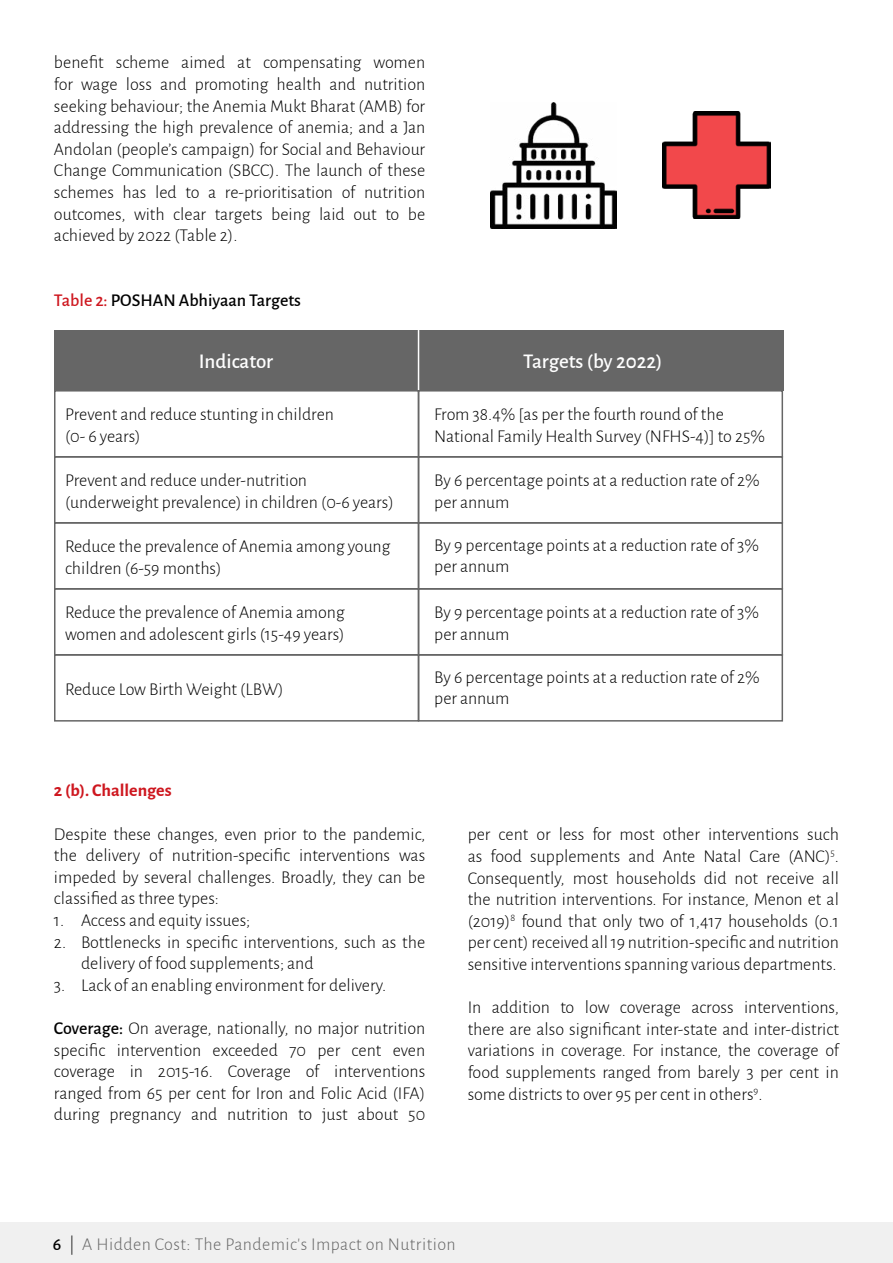
<style>
.page{position:relative;width:893px;height:1263px;background:#fff}
.page>*{position:absolute;margin:0;border:0;box-sizing:border-box;transform-origin:0 0}
.t1{font:500 21px "Alegreya Sans";color:#fff}
.t2{font:300 18px/21.6px "Alegreya Sans";color:#000}
.t3{font:300 18px "Alegreya Sans";letter-spacing:.025em;color:#666}
.t4{font:500 18px "Alegreya Sans";color:#000}
.t5{font:700 18px "Alegreya Sans";color:#ce171f}
.s1{color:#ce171f}
.s2{font-weight:500}
.s3{font-weight:500;color:#000}
.s4{color:#000}
</style>
<div class="page">
<div style="left:0;top:1222px;width:893px;height:41px;background:#f0f0f0"></div>
<div style="left:54px;top:330px;width:729px;height:60px;background:#666"></div>
<hr style="left:418px;top:330px;width:1px;height:60px;background:#fff">
<div style="left:54px;top:390px;width:365px;height:68px;border:2px solid #666"></div>
<div style="left:418px;top:390px;width:365px;height:68px;border:2px solid #666"></div>
<div style="left:54px;top:456px;width:365px;height:68px;border:2px solid #666"></div>
<div style="left:418px;top:456px;width:365px;height:68px;border:2px solid #666"></div>
<div style="left:54px;top:522px;width:365px;height:68px;border:2px solid #666"></div>
<div style="left:418px;top:522px;width:365px;height:68px;border:2px solid #666"></div>
<div style="left:54px;top:588px;width:365px;height:68px;border:2px solid #666"></div>
<div style="left:418px;top:588px;width:365px;height:68px;border:2px solid #666"></div>
<div style="left:54px;top:654px;width:365px;height:68px;border:2px solid #666"></div>
<div style="left:418px;top:654px;width:365px;height:68px;border:2px solid #666"></div>
<img style="left:491px;top:102px;width:126px;height:126px">
<img style="left:662px;top:111px;width:108px;height:108px">
<p class="t2" style="left:54px;top:51px;width:373px;text-align:justify">benefit scheme aimed at compensating women for wage loss and promoting health and nutrition seeking behaviour; the Anemia Mukt Bharat (AMB) for addressing the high prevalence of anemia; and a Jan Andolan (people’s campaign) for Social and Behaviour Change Communication (SBCC). The launch of these schemes has led to a re-prioritisation of nutrition outcomes, with clear targets being laid out to be achieved by 2022 (Table 2).</p>
<p class="t4" style="left:54px;top:287px;width:249px"><span class="s1">Table 2:</span> POSHAN Abhiyaan Targets</p>
<p class="t1" style="left:199px;top:346px;width:76px">Indicator</p>
<p class="t1" style="left:523px;top:346px;width:141px">Targets (by 2022)</p>
<p class="t2" style="left:65px;top:403px;width:271px">Prevent and reduce stunting in children (0- 6 years)</p>
<p class="t2" style="left:434px;top:403px;width:332px">From 38.4% [as per the fourth round of the<br>National Family Health Survey (NFHS-4)] to 25%</p>
<p class="t2" style="left:434px;top:469px;width:327px">By 6 percentage points at a reduction rate of 2% per annum</p>
<p class="t2" style="left:434px;top:533px;width:326px">By 9 percentage points at a reduction rate of 3% per annum</p>
<p class="t2" style="left:434px;top:601px;width:326px">By 9 percentage points at a reduction rate of 3% per annum</p>
<p class="t2" style="left:434px;top:665px;width:327px">By 6 percentage points at a reduction rate of 2% per annum</p>
<p class="t2" style="left:65px;top:469px;width:330px">Prevent and reduce under-nutrition (underweight prevalence) in children (0-6 years)</p>
<p class="t2" style="left:65px;top:535px;width:327px">Reduce the prevalence of Anemia among young children (6-59 months)</p>
<p class="t2" style="left:65px;top:601px;width:281px">Reduce the prevalence of Anemia among women and adolescent girls (15-49 years)</p>
<p class="t2" style="left:65px;top:678px;width:220px">Reduce Low Birth Weight (LBW)</p>
<p class="t5" style="left:54px;top:777px;width:119px">2 (b). Challenges</p>
<p class="t2" style="left:54px;top:822px;width:373px;text-align:justify">Despite these changes, even prior to the pandemic, the delivery of nutrition-specific interventions was impeded by several challenges. Broadly, they can be classified as three types:</p>
<p class="t2" style="left:54px;top:909px;width:198px">1. Access and equity issues;</p>
<p class="t2" style="left:81px;top:930px;width:346px;text-indent:-27px">2. Bottlenecks in specific interventions, such as the delivery of food supplements; and</p>
<p class="t2" style="left:54px;top:973px;width:334px">3. Lack of an enabling environment for delivery.</p>
<p class="t2" style="left:54px;top:1017px;width:373px;text-align:justify"><span class="s2">Coverage:</span> On average, nationally, no major nutrition specific intervention exceeded 70 per cent even coverage in 2015-16. Coverage of interventions ranged from 65 per cent for Iron and Folic Acid (IFA) during pregnancy and nutrition to just about 50</p>
<p class="t2" style="left:468px;top:823px;width:373px;text-align:justify">per cent or less for most other interventions such as food supplements and Ante Natal Care (ANC)<sup>5</sup>.<br>Consequently, most households did not receive all the nutrition interventions. For instance, Menon et al (2019)<sup>8</sup> found that only two of 1,417 households (0.1 per cent) received all 19 nutrition-specific and nutrition sensitive interventions spanning various departments.</p>
<p class="t2" style="left:468px;top:996px;width:373px;text-align:justify">In addition to low coverage across interventions, there are also significant inter-state and inter-district variations in coverage. For instance, the coverage of food supplements ranged from barely 3 per cent in some districts to over 95 per cent in others<sup>9</sup>.</p>
<p class="t3" style="left:53px;top:1232px;width:404px"><span class="s3">6</span> <span class="s4">|</span> A Hidden Cost: The Pandemic's Impact on Nutrition</p>
</div>
